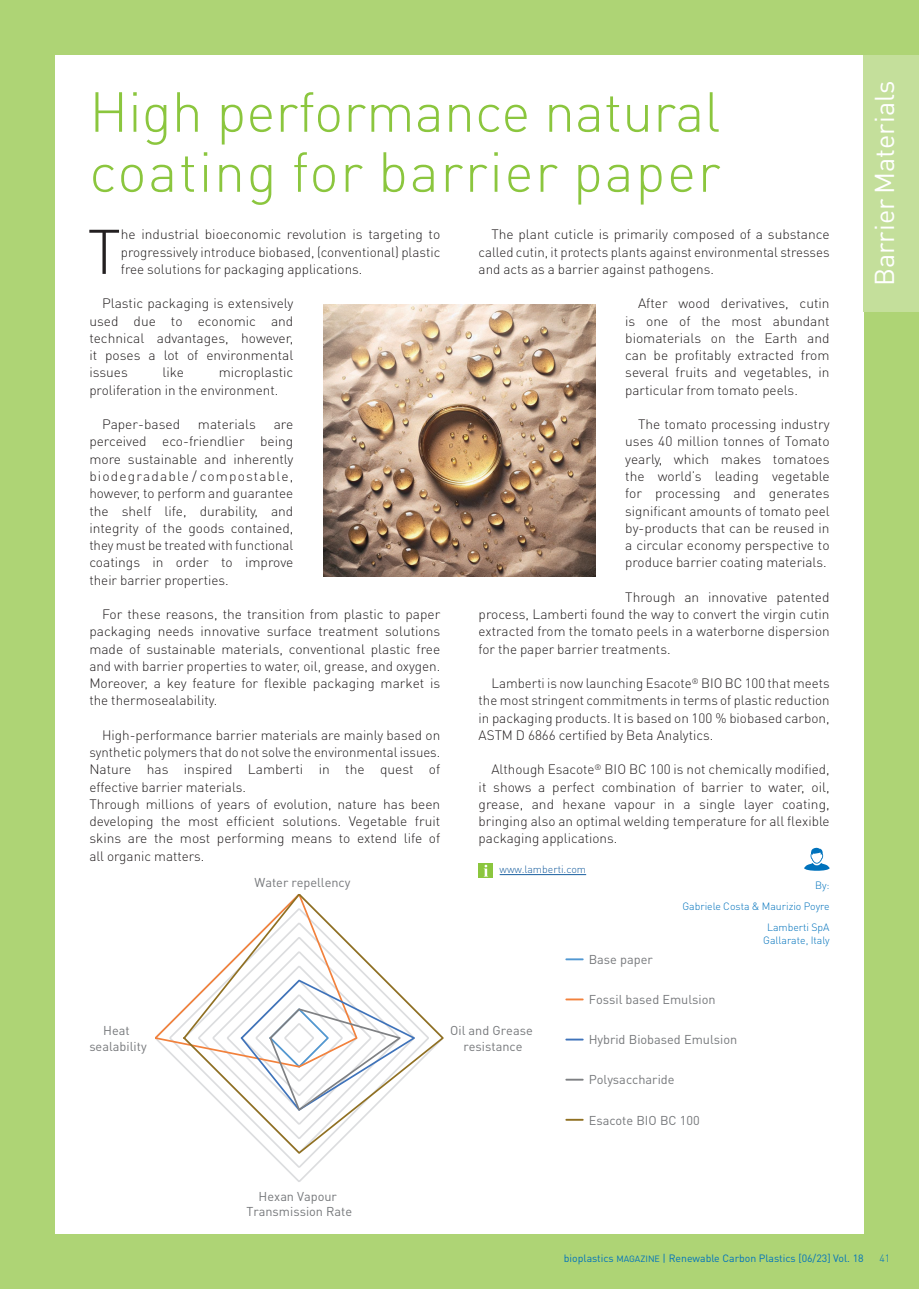
<style>
.page{position:relative;width:919px;height:1289px;background:#fff}
.page>*{position:absolute;margin:0;border:0;box-sizing:border-box;transform-origin:0 0}
.TEXT_-_ANFANG_Grundlinie{font:300 61.95px "DIN Pro";color:#231f20}
.HEADLINE{font:300 55.5px/60px "DIN Pro";color:#8bc63e}
.Rubrik{font:27px "DIN Pro";color:#fff}
.TEXT_FIX_Grundlinie{font:300 13.5px/17.2px "DIN Pro";color:#231f20;text-align:justify}
.TEXT_-_ANFANG_Grundlinie-2{font:300 13.5px/17.2px "DIN Pro";color:#231f20;text-align:justify}
.t1{font:12.75px/15.3px "DIN Pro";color:#76787b;text-align:center}
.t2{font:10.5px "DIN Pro";color:#0072bc}
.ARTIKLE_BY{font:300 10.5px/12.8px "DIN Pro";color:#0072bc;text-align:center}
.URL{font:300 10.5px "DIN Pro";color:#175d9e}
.HEADLINE-2{font:300 10.5px "DIN Pro";color:#0072bc}
.s1{font-size:9px}
</style>
<div class="page">
<div style="left:13px;top:0;width:905px;height:1288px;background:#aed475"></div>
<div style="left:55px;top:55px;width:808px;height:1178px;background:#fff"></div>
<div style="left:0;top:0;width:13px;height:1288px;background:#aed475"></div>
<svg style="left:804px;top:847px;width:25px;height:24px"></svg>
<hr style="left:499px;top:874px;width:87px;height:1px;background:#175d9e">
<div style="left:478px;top:863px;width:15px;height:14px;background:#8bc63e"></div>
<svg style="left:483px;top:864px;width:5px;height:12px"></svg>
<img style="left:323px;top:304px;width:272px;height:273px">
<svg style="left:155px;top:1009px;width:28px;height:58px"></svg>
<svg style="left:183px;top:894px;width:260px;height:259px"></svg>
<svg style="left:565px;top:958px;width:18px;height:2px"></svg>
<svg style="left:565px;top:998px;width:18px;height:2px"></svg>
<svg style="left:565px;top:1038px;width:18px;height:2px"></svg>
<svg style="left:565px;top:1078px;width:18px;height:2px"></svg>
<svg style="left:565px;top:1118px;width:18px;height:2px"></svg>
<div style="left:863px;top:55px;width:55px;height:257px;background:#c4df9b"></div>
<p class="HEADLINE" style="left:89px;top:79px;width:632px">High performance natural coating for barrier paper</p>
<p class="TEXT_-_ANFANG_Grundlinie" style="left:87px;top:209px;width:35px">T</p>
<p class="TEXT_-_ANFANG_Grundlinie-2" style="left:121px;top:225px;width:321px">he industrial bioeconomic revolution is targeting to progressively introduce biobased, (conventional) plastic free solutions for packaging applications.</p>
<p class="TEXT_FIX_Grundlinie" style="left:89px;top:294px;width:205px;text-indent:13px">Plastic packaging is extensively used due to economic and technical advantages, however, it poses a lot of environmental issues</p>
<p class="TEXT_FIX_Grundlinie" style="left:89px;top:363px;width:205px;text-indent:129px">microplastic proliferation in the environment.</p>
<p class="TEXT_FIX_Grundlinie" style="left:102px;top:415px;width:79px">Paper-based</p>
<p class="TEXT_FIX_Grundlinie" style="left:198px;top:415px;width:59px">materials</p>
<p class="TEXT_FIX_Grundlinie" style="left:162px;top:363px;width:23px">like</p>
<p class="TEXT_FIX_Grundlinie" style="left:89px;top:415px;width:205px;text-indent:184px">are perceived eco-friendlier being more sustainable and inherently biodegradable / compostable, however, to perform and guarantee the shelf life, durability, and integrity of the goods contained, they must be treated with functional coatings in order to improve their barrier properties.</p>
<p class="TEXT_FIX_Grundlinie" style="left:89px;top:605px;width:352px;text-indent:13px">For these reasons, the transition from plastic to paper packaging needs innovative surface treatment solutions made of sustainable materials, conventional plastic free and with barrier properties to water, oil, grease, and oxygen.<br>Moreover, a key feature for flexible packaging market is the thermosealability.</p>
<p class="TEXT_FIX_Grundlinie" style="left:89px;top:725px;width:352px;text-indent:13px">High-performance barrier materials are mainly based on synthetic polymers that do not solve the environmental issues.<br>Nature has inspired Lamberti in the quest of effective barrier materials.</p>
<p class="TEXT_FIX_Grundlinie" style="left:89px;top:794px;width:352px">Through millions of years of evolution, nature has been developing the most efficient solutions. Vegetable fruit skins are the most performing means to extend life of all organic matters.</p>
<p class="t1" style="left:89px;top:1022px;width:59px">Heat sealability</p>
<p class="t1" style="left:254px;top:873px;width:97px">Water repellency</p>
<p class="TEXT_FIX_Grundlinie" style="left:478px;top:225px;width:352px;text-indent:13px">The plant cuticle is primarily composed of a substance called cutin, it protects plants against environmental stresses and acts as a barrier against pathogens.</p>
<p class="TEXT_FIX_Grundlinie" style="left:625px;top:294px;width:206px;text-indent:13px">After wood derivatives, cutin is one of the most abundant biomaterials on the Earth and can be profitably extracted from several fruits and vegetables, in particular from tomato peels.</p>
<p class="TEXT_FIX_Grundlinie" style="left:625px;top:415px;width:206px;text-indent:13px">The tomato processing industry uses 40 million tonnes of Tomato yearly, which makes tomatoes the world’s leading vegetable for processing and generates significant amounts of tomato peel by-products that can be reused in a circular economy perspective to produce barrier coating materials.</p>
<p class="TEXT_FIX_Grundlinie" style="left:478px;top:587px;width:352px;text-indent:147px">Through an innovative patented process, Lamberti found the way to convert the virgin cutin extracted from the tomato peels in a waterborne dispersion for the paper barrier treatments.</p>
<p class="TEXT_FIX_Grundlinie" style="left:478px;top:674px;width:352px;text-indent:13px">Lamberti is now launching Esacote<sup>®</sup> BIO BC 100 that meets the most stringent commitments in terms of plastic reduction in packaging products. It is based on 100 % biobased carbon, ASTM D 6866 certified by Beta Analytics.</p>
<p class="TEXT_FIX_Grundlinie" style="left:478px;top:760px;width:352px;text-indent:13px">Although Esacote<sup>®</sup> BIO BC 100 is not chemically modified, it shows a perfect combination of barrier to water, oil, grease, and hexane vapour in a single layer coating, bringing also an optimal welding temperature for all flexible packaging applications.</p>
<p class="URL" style="left:499px;top:862px;width:88px">www.lamberti.com</p>
<p class="t1" style="left:450px;top:1022px;width:84px">Oil and Grease resistance</p>
<p class="HEADLINE-2" style="left:815px;top:877px;width:16px">By:</p>
<p class="ARTIKLE_BY" style="left:682px;top:899px;width:149px">Gabriele Costa &amp; Maurizio Poyre</p>
<p class="ARTIKLE_BY" style="left:763px;top:920px;width:68px">Lamberti SpA<br>Gallarate, Italy</p>
<p class="t1" style="left:588px;top:951px;width:66px">Base paper</p>
<p class="t1" style="left:588px;top:991px;width:128px">Fossil based Emulsion</p>
<p class="t1" style="left:588px;top:1031px;width:150px">Hybrid Biobased Emulsion</p>
<p class="t1" style="left:588px;top:1071px;width:87px">Polysaccharide</p>
<p class="t1" style="left:588px;top:1111px;width:113px">Esacote BIO BC 100</p>
<p class="t1" style="left:246px;top:1188px;width:107px">Hexan Vapour<br>Transmission Rate</p>
<p class="Rubrik" style="left:865px;top:286px;width:207px;rotate:-90deg">Barrier Materials</p>
<p class="t2" style="left:564px;top:1250px;width:301px">bioplastics <span class="s1">MAGAZINE</span> | Renewable Carbon Plastics [06/23] Vol. 18</p>
<p class="ARTIKLE_BY" style="left:879px;top:1251px;width:12px">41</p>
</div>
